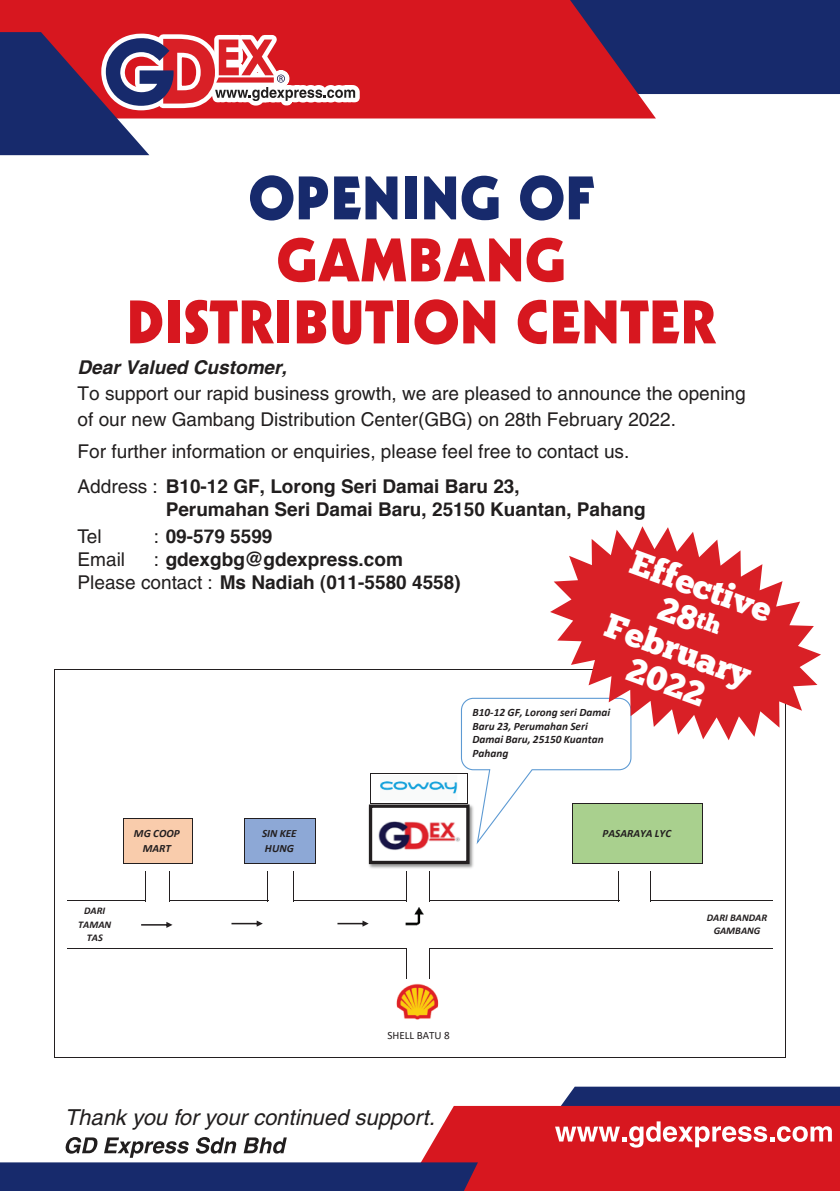
<style>
.page{position:relative;width:840px;height:1191px;background:#fff}
.page>*{position:absolute;margin:0;border:0;box-sizing:border-box;transform-origin:0 0}
.t1{font:60px/62px "Geometric 231 BT Heavy C";color:#d7171f;text-align:center}
.t2{font:60px "Geometric 231 BT Heavy C";color:#172a6c}
.t3{font:34px/68px "Chunk Five";color:#fff}
.t4{font:italic 22px "Helvetica";color:#211e1e}
.t5{font:19px/26px "Helvetica";color:#211e1e}
.t6{font:700 19px/23px "Helvetica";color:#211e1e}
.t7{font:italic 700 19px "Helvetica";color:#211e1e}
.t8{font:italic 700 11.2px/13.6px "Calibri";color:#231f20}
.t9{font:11.2px "Calibri";color:#231f20}
.t10{font:italic 700 10.2px/13.4px "Calibri";color:#231f20;text-align:center}
.s1{font-weight:400}
</style>
<div class="page">
<div style="left:572px;top:803px;width:130px;height:15px;background:#a9d08e"></div>
<div style="left:123px;top:818px;width:69px;height:45px;background:#f9ccac"></div>
<div style="left:245px;top:818px;width:70px;height:45px;background:#8da8d6"></div>
<div style="left:572px;top:818px;width:130px;height:45px;background:#a9d08e"></div>
<hr style="left:124px;top:818px;width:68px;height:1px;background:#231f20">
<hr style="left:124px;top:862px;width:68px;height:1px;background:#231f20">
<hr style="left:245px;top:862px;width:71px;height:1px;background:#231f20">
<hr style="left:67px;top:900px;width:79px;height:1px;background:#231f20">
<hr style="left:170px;top:900px;width:98px;height:1px;background:#231f20">
<hr style="left:293px;top:900px;width:114px;height:1px;background:#231f20">
<hr style="left:430px;top:900px;width:189px;height:1px;background:#231f20">
<hr style="left:406px;top:871px;width:1px;height:30px;background:#231f20">
<hr style="left:67px;top:948px;width:340px;height:1px;background:#231f20">
<hr style="left:429px;top:871px;width:1px;height:30px;background:#231f20">
<hr style="left:54px;top:669px;width:1px;height:388px;background:#231f20">
<hr style="left:784px;top:670px;width:1px;height:387px;background:#231f20">
<hr style="left:370px;top:773px;width:1px;height:31px;background:#231f20">
<hr style="left:572px;top:803px;width:1px;height:60px;background:#231f20">
<hr style="left:702px;top:804px;width:1px;height:59px;background:#231f20">
<hr style="left:123px;top:818px;width:1px;height:45px;background:#231f20">
<hr style="left:192px;top:819px;width:1px;height:44px;background:#231f20">
<hr style="left:244px;top:818px;width:1px;height:45px;background:#231f20">
<hr style="left:315px;top:819px;width:1px;height:44px;background:#231f20">
<hr style="left:145px;top:871px;width:1px;height:30px;background:#231f20">
<hr style="left:169px;top:871px;width:1px;height:30px;background:#231f20">
<hr style="left:267px;top:871px;width:1px;height:30px;background:#231f20">
<hr style="left:292px;top:871px;width:1px;height:30px;background:#231f20">
<svg style="left:406px;top:949px;width:1px;height:29px"></svg>
<hr style="left:429px;top:948px;width:1px;height:30px;background:#231f20">
<hr style="left:618px;top:871px;width:1px;height:30px;background:#231f20">
<hr style="left:649px;top:871px;width:1px;height:30px;background:#231f20">
<hr style="left:55px;top:669px;width:730px;height:1px;background:#231f20">
<hr style="left:371px;top:773px;width:96px;height:1px;background:#231f20">
<hr style="left:573px;top:803px;width:129px;height:1px;background:#231f20">
<hr style="left:245px;top:818px;width:71px;height:1px;background:#231f20">
<hr style="left:573px;top:862px;width:129px;height:1px;background:#231f20">
<hr style="left:650px;top:900px;width:122px;height:1px;background:#231f20">
<hr style="left:430px;top:948px;width:342px;height:1px;background:#231f20">
<hr style="left:55px;top:1056px;width:730px;height:1px;background:#231f20">
<img style="left:396px;top:983px;width:43px;height:37px">
<img style="left:368px;top:803px;width:106px;height:66px">
<img style="left:372px;top:808px;width:93px;height:52px">
<div style="left:368px;top:804px;width:101px;height:60px;border:3px solid #231f20"></div>
<img style="left:380px;top:781px;width:77px;height:13px">
<img style="left:405px;top:901px;width:19px;height:25px">
<svg style="left:141px;top:922px;width:31px;height:6px"></svg>
<svg style="left:231px;top:920px;width:32px;height:6px"></svg>
<svg style="left:337px;top:920px;width:31px;height:6px"></svg>
<svg style="left:460px;top:697px;width:171px;height:149px"></svg>
<svg style="left:549px;top:526px;width:271px;height:214px;fill:#d92026"></svg>
<div style="left:655px;top:0;width:184px;height:94px;background:#172a6c"></div>
<svg style="left:0;top:0;width:655px;height:118px;fill:#d7171f"></svg>
<svg style="left:0;top:1086px;width:839px;height:105px"></svg>
<svg style="left:0;top:1px;width:364px;height:155px"></svg>
<h1 class="t2" style="left:248px;top:161px;width:347px">OPENING OF</h1>
<h1 class="t1" style="left:126px;top:228px;width:590px">GAMBANG<br>DISTRIBUTION CENTER</h1>
<p class="t7" style="left:78px;top:355px;width:211px">Dear Valued Customer,</p>
<p class="t5" style="left:78px;top:380px;width:669px">To support our rapid business growth, we are pleased to announce the opening of our new Gambang Distribution Center(GBG) on 28th February 2022.</p>
<p class="t5" style="left:78px;top:438px;width:553px">For further information or enquiries, please feel free to contact us.</p>
<p class="t6" style="left:166px;top:474px;width:481px;text-indent:-88px"><span class="s1">Address :</span> B10-12 GF, Lorong Seri Damai Baru 23,<br>Perumahan Seri Damai Baru, 25150 Kuantan, Pahang</p>
<p class="t5" style="left:78px;top:523px;width:26px">Tel</p>
<p class="t6" style="left:154px;top:524px;width:120px"><span class="s1">:</span> 09-579 5599</p>
<p class="t5" style="left:78px;top:546px;width:49px">Email</p>
<h2 class="t3" style="left:640px;top:530px;width:154px;rotate:20deg">Effective<br>February</h2>
<p class="t6" style="left:78px;top:547px;width:384px;text-indent:76px"><span class="s1">:</span> gdexgbg@gdexpress.com<br><span class="s1">Please contact :</span> Ms Nadiah (011-5580 4558)</p>
<h2 class="t3" style="left:662px;top:574px;width:82px;rotate:20deg">28<sup>th<br></sup>2022</h2>
<p class="t10" style="left:78px;top:903px;width:35px">DARI<br>TAMAN<br>TAS</p>
<p class="t8" style="left:134px;top:825px;width:47px;line-height:14.8px;text-align:center">MG COOP<br>MART</p>
<p class="t8" style="left:262px;top:825px;width:36px;line-height:14.8px">SIN KEE<br>HUNG</p>
<p class="t8" style="left:472px;top:705px;width:139px">B10-12 GF, Lorong seri Damai<br>Baru 23, Perumahan Seri<br>Damai Baru, 25150 Kuantan<br>Pahang</p>
<p class="t8" style="left:602px;top:825px;width:70px">PASARAYA LYC</p>
<p class="t10" style="left:706px;top:910px;width:62px">DARI BANDAR<br>GAMBANG</p>
<p class="t9" style="left:387px;top:1027px;width:64px">SHELL BATU 8</p>
<p class="t4" style="left:65px;top:1104px;width:371px">Thank you for your continued support.</p>
</div>
